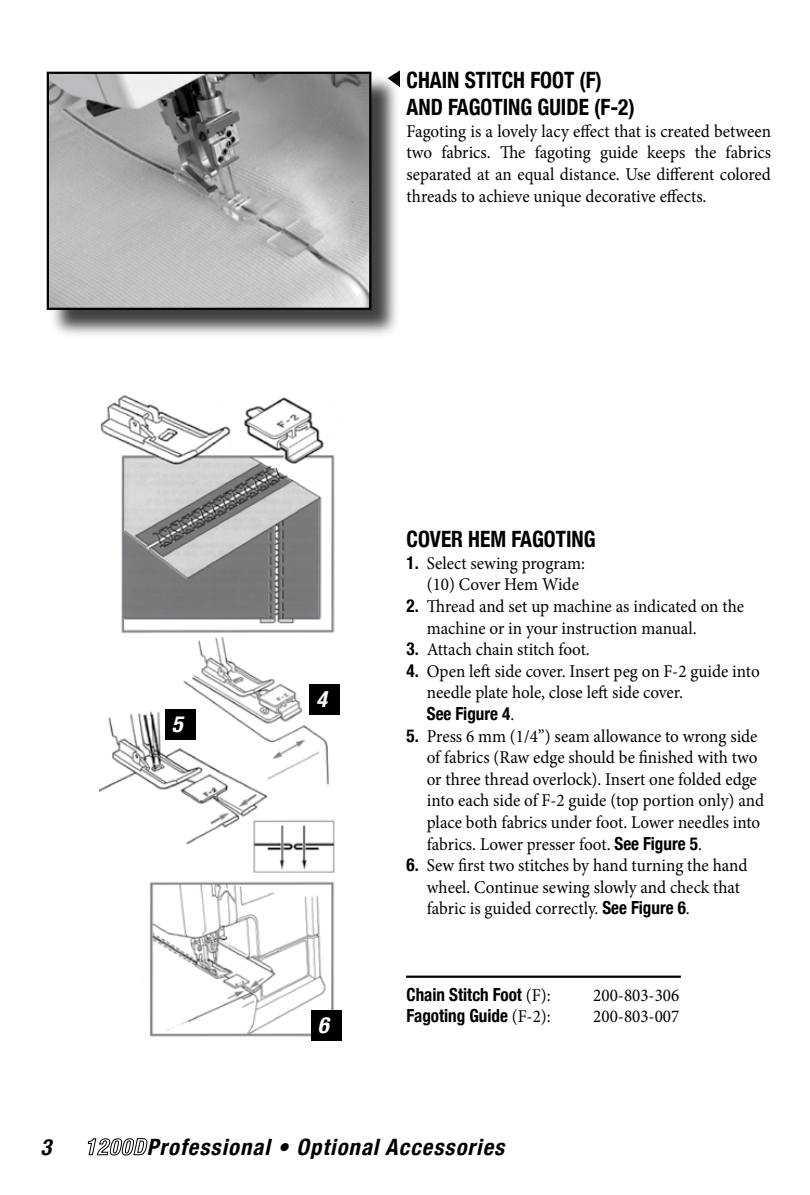
<style>
.page{position:relative;width:810px;height:1195px;background:#fff}
.page>*{position:absolute;margin:0;border:0;box-sizing:border-box;transform-origin:0 0}
.t1{font:700 condensed 22.5px/27px "Helvetica Neue";color:#000;scale:.95 1}
.t2{font:italic 700 condensed 22.5px "Helvetica Neue";color:#000}
.t3{font:italic 700 condensed 22.5px "Helvetica Neue";color:#fff}
.t4{font:18px/21.6px "Minion Pro";color:#000;scale:.95 1}
.t5{font:700 condensed 18px "Helvetica Neue";color:#000;scale:.95 1}
.s1{font-family:"Helvetica Neue";font-weight:700;font-stretch:condensed}
.s2{font-family:"Minion Pro";font-weight:400;font-stretch:normal}
</style>
<div class="page">
<svg style="left:88px;top:1138px;width:60px;height:17px"></svg>
<div style="left:49px;top:74px;width:353px;height:266px;background:#000;opacity:.75"></div>
<img style="left:50px;top:75px;width:318px;height:232px">
<div style="left:47px;top:72px;width:324px;height:238px;border:2px solid #000"></div>
<svg style="left:388px;top:70px;width:12px;height:17px"></svg>
<img style="left:100px;top:394px;width:240px;height:643px">
<div style="left:311px;top:1010px;width:30px;height:31px;background:#000"></div>
<div style="left:165px;top:709px;width:30px;height:30px;background:#000"></div>
<div style="left:310px;top:684px;width:30px;height:30px;background:#000"></div>
<hr style="left:406px;top:975px;width:275px;height:3px;background:#000">
<p class="t3" style="left:172px;top:710px;width:18px">5</p>
<p class="t1" style="left:407px;top:66px;width:242px">CHAIN STITCH FOOT (F)<br>AND FAGOTING GUIDE (F-2)</p>
<p class="t4" style="left:407px;top:120px;width:385px;text-align:justify">Fagoting is a lovely lacy effect that is created between two fabrics. The fagoting guide keeps the fabrics separated at an equal distance. Use different colored threads to achieve unique decorative effects.</p>
<p class="t3" style="left:316px;top:685px;width:18px">4</p>
<p class="t3" style="left:318px;top:1011px;width:18px">6</p>
<p class="t1" style="left:407px;top:525px;width:201px">COVER HEM FAGOTING</p>
<p class="t4" style="left:427px;top:552px;width:168px;text-indent:-20px"><span class="s1">1.</span> Select sewing program: (10) Cover Hem Wide</p>
<p class="t4" style="left:427px;top:595px;width:336px;text-indent:-20px"><span class="s1">2.</span> Thread and set up machine as indicated on the machine or in your instruction manual.</p>
<p class="t4" style="left:407px;top:639px;width:194px"><span class="s1">3.</span> Attach chain stitch foot.</p>
<p class="t4" style="left:427px;top:660px;width:352px;text-indent:-20px"><span class="s1">4.</span> Open left side cover. Insert peg on F-2 guide into needle plate hole, close left side cover.</p>
<p class="t5" style="left:427px;top:703px;width:94px">See Figure 4<span class="s2">.</span></p>
<p class="t4" style="left:427px;top:725px;width:356px;text-indent:-20px"><span class="s1">5.</span> Press 6 mm (1/4”) seam allowance to wrong side of fabrics (Raw edge should be finished with two or three thread overlock). Insert one folded edge into each side of F-2 guide (top portion only) and place both fabrics under foot. Lower needles into fabrics. Lower presser foot. <span class="s1">See Figure 5</span>.</p>
<p class="t4" style="left:427px;top:855px;width:339px;text-indent:-20px"><span class="s1">6.</span> Sew first two stitches by hand turning the hand wheel. Continue sewing slowly and check that fabric is guided correctly. <span class="s1">See Figure 6</span>.</p>
<p class="t5" style="left:407px;top:983px;width:153px">Chain Stitch Foot <span class="s2">(F):</span></p>
<p class="t4" style="left:593px;top:984px;width:92px">200-803-306</p>
<p class="t5" style="left:407px;top:1005px;width:153px">Fagoting Guide <span class="s2">(F-2):</span></p>
<p class="t4" style="left:593px;top:1006px;width:92px">200-803-007</p>
<p class="t2" style="left:40px;top:1133px;width:18px">3</p>
<p class="t2" style="left:147px;top:1133px;width:365px">Professional • OptionalAccessories</p>
</div>
